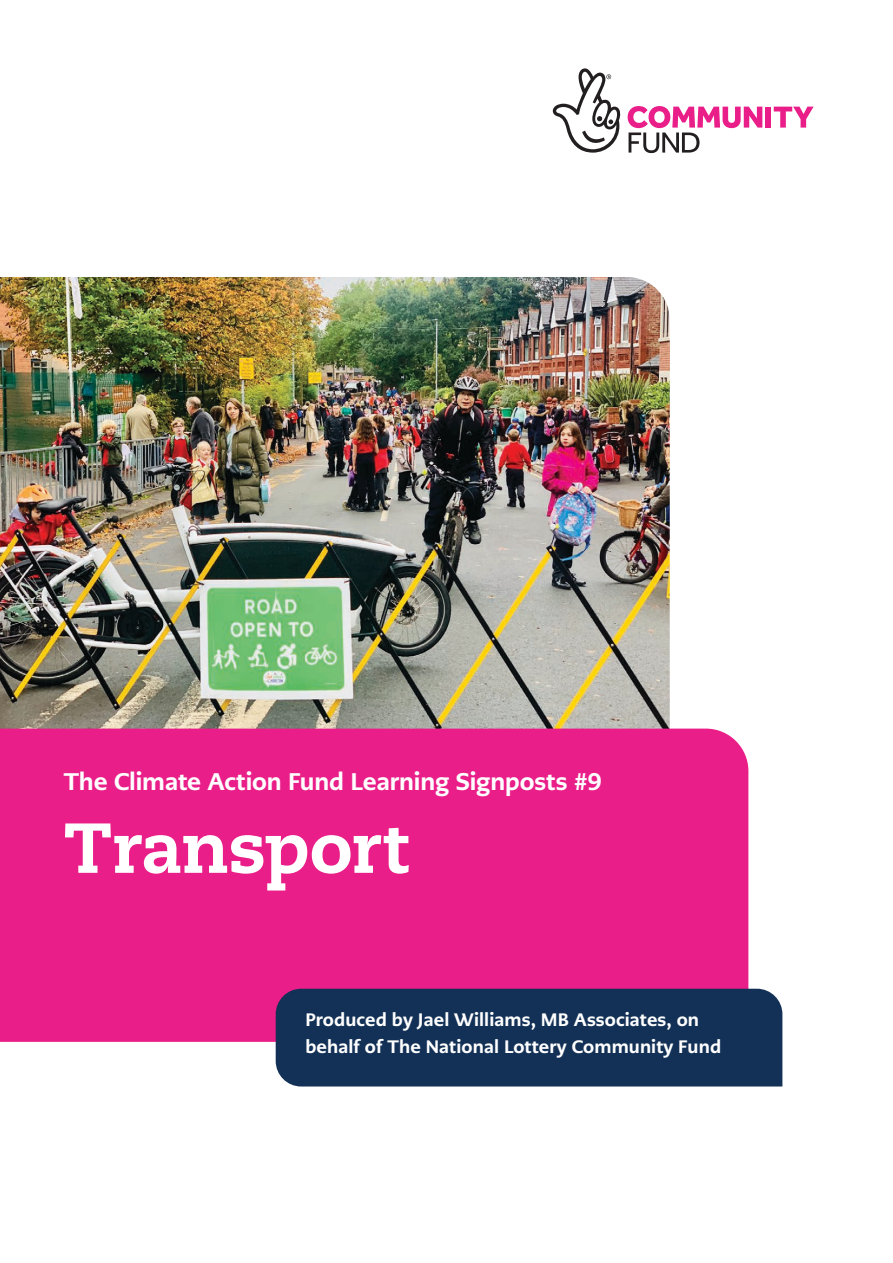
<style>
.page{position:relative;width:893px;height:1263px;background:#fff}
.page>*{position:absolute;margin:0;border:0;box-sizing:border-box;transform-origin:0 0}
.t1{font:800 70.5px "Caecilia LT Pro 85";letter-spacing:-.015em;color:#fff}
.t2{font:800 24px "PMN Caecilia Sans Text";letter-spacing:-.005em;color:#fff}
.t3{font:800 18px/27px "PMN Caecilia Sans Text";letter-spacing:.005em;color:#fff}
</style>
<div class="page">
<div style="left:766px;top:107px;width:5px;height:21px;background:#ea1e89"></div>
<svg style="left:774px;top:107px;width:40px;height:21px"></svg>
<svg style="left:628px;top:106px;width:134px;height:47px"></svg>
<svg style="left:553px;top:68px;width:68px;height:85px"></svg>
<img style="left:0;top:277px;width:670px;height:452px">
<div style="left:0;top:729px;width:748px;height:313px;background:#ea1e89"></div>
<div style="left:276px;top:989px;width:506px;height:97px;background:#133156"></div>
<h2 class="t2" style="left:64px;top:765px;width:540px">The Climate Action Fund Learning Signposts #9</h2>
<h1 class="t1" style="left:64px;top:799px;width:346px">Transport</h1>
<p class="t3" style="left:305px;top:1006px;width:417px">Produced by Jael Williams, MB Associates, on behalf of The National Lottery Community Fund</p>
</div>
